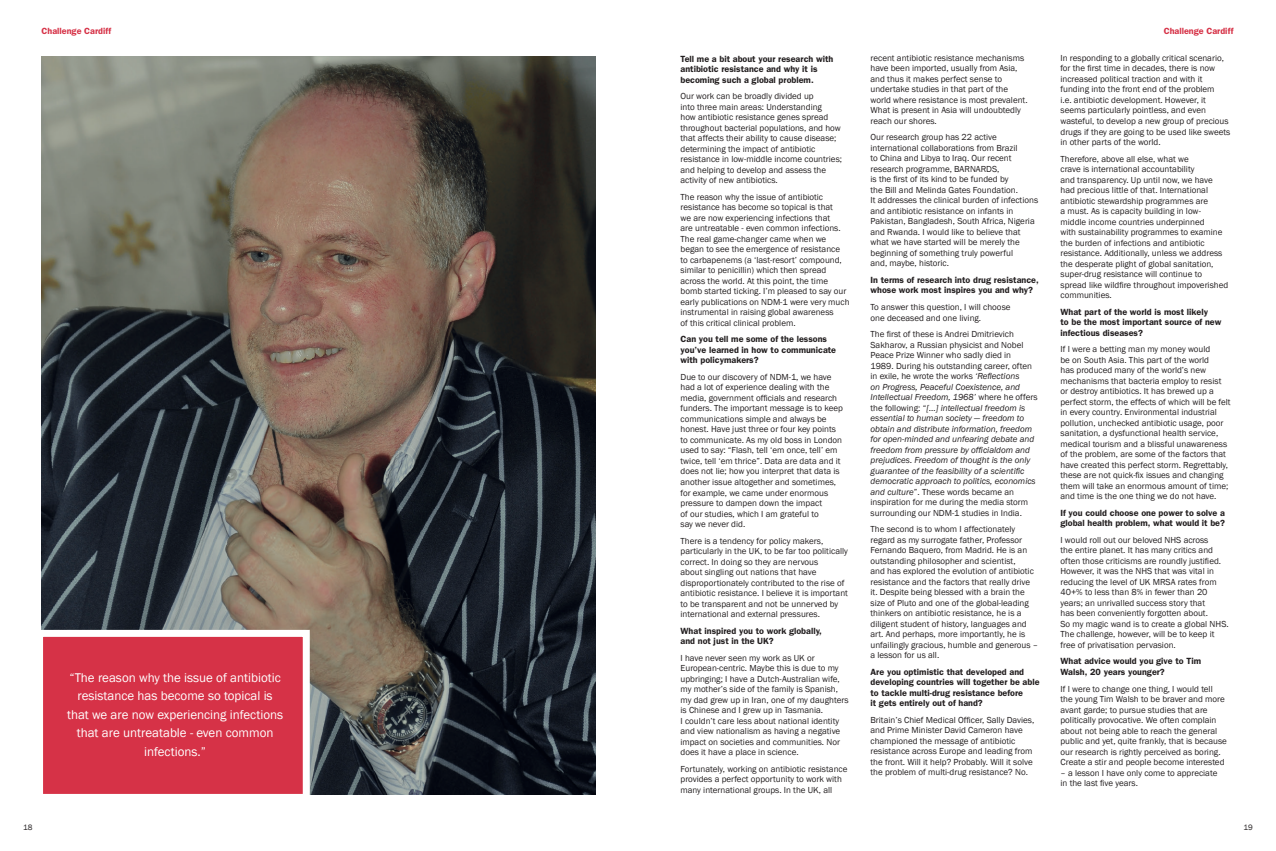
<style>
.page{position:relative;width:1276px;height:851px;background:#fff}
.page>*{position:absolute;margin:0;border:0;box-sizing:border-box;transform-origin:0 0}
.t1{font:13px/18.5px "Franklin Gothic";color:#fff;text-align:center}
.t2{font:9px/10.5px "Franklin Gothic";color:#231f20}
.t3{font:italic 9px/10.5px "Franklin Gothic";color:#231f20}
.t4{font:600 9px/10.5px "Franklin Gothic";color:#231f20}
.t5{font:600 9px "Franklin Gothic";color:#d63247}
.t6{font:8px "Franklin Gothic";color:#231f20}
.s1{font-style:normal}
</style>
<div class="page">
<img style="left:42px;top:57px;width:553px;height:737px">
<div style="left:36px;top:629px;width:274px;height:171px;background:#d63247;border:7px solid #fff"></div>
<p class="t5" style="left:42px;top:25px;width:71px">Challenge Cardiff</p>
<h1 class="t1" style="left:67px;top:668px;width:218px">“The reason why the issue of antibiotic resistance has become so topical is that we are now experiencing infections that are untreatable - even common infections.”</h1>
<p class="t4" style="left:680px;top:53px;width:154px">Tell me a bit about your research with antibiotic resistance and why it is becoming such a global problem.</p>
<p class="t2" style="left:680px;top:91px;width:163px">Our work can be broadly divided up<br>into three main areas: Understanding<br>how antibiotic resistance genes spread throughout bacterial populations, and how that affects their ability to cause disease; determining the impact of antibiotic resistance in low-middle income countries; and helping to develop and assess the activity of new antibiotics.</p>
<p class="t2" style="left:680px;top:192px;width:171px">The reason why the issue of antibiotic resistance has become so topical is that<br>we are now experiencing infections that<br>are untreatable - even common infections.<br>The real game-changer came when we began to see the emergence of resistance to carbapenems (a ‘last-resort’ compound, similar to penicillin) which then spread across the world. At this point, the time bomb started ticking. I’m pleased to say our early publications on NDM-1 were very much instrumental in raising global awareness<br>of this critical clinical problem.</p>
<p class="t4" style="left:680px;top:334px;width:157px">Can you tell me some of the lessons you’ve learned in how to communicate with policymakers?</p>
<p class="t2" style="left:680px;top:372px;width:164px">Due to our discovery of NDM-1, we have had a lot of experience dealing with the media, government officials and research funders. The important message is to keep communications simple and always be honest. Have just three or four key points to communicate. As my old boss in London used to say: “Flash, tell ‘em once, tell’ em twice, tell ‘em thrice”. Data are data and it does not lie; how you interpret that data is another issue altogether and sometimes, for example, we came under enormous pressure to dampen down the impact<br>of our studies, which I am grateful to<br>say we never did.</p>
<p class="t2" style="left:680px;top:535px;width:169px">There is a tendency for policy makers, particularly in the UK, to be far too politically correct. In doing so they are nervous<br>about singling out nations that have disproportionately contributed to the rise of antibiotic resistance. I believe it is important to be transparent and not be unnerved by international and external pressures.</p>
<p class="t4" style="left:680px;top:625px;width:143px">What inspired you to work globally, and not just in the UK?</p>
<p class="t2" style="left:680px;top:652px;width:169px">I have never seen my work as UK or European-centric. Maybe this is due to my upbringing; I have a Dutch-Australian wife, my mother’s side of the family is Spanish, my dad grew up in Iran, one of my daughters is Chinese and I grew up in Tasmania.<br>I couldn’t care less about national identity and view nationalism as having a negative impact on societies and communities. Nor does it have a place in science.</p>
<p class="t2" style="left:680px;top:763px;width:168px">Fortunately, working on antibiotic resistance provides a perfect opportunity to work with many international groups. In the UK, all</p>
<p class="t2" style="left:870px;top:53px;width:159px">recent antibiotic resistance mechanisms have been imported, usually from Asia, and thus it makes perfect sense to undertake studies in that part of the world where resistance is most prevalent.<br>What is present in Asia will undoubtedly reach our shores.</p>
<p class="t2" style="left:870px;top:132px;width:169px">Our research group has 22 active international collaborations from Brazil<br>to China and Libya to Iraq. Our recent research programme, BARNARDS,<br>is the first of its kind to be funded by<br>the Bill and Melinda Gates Foundation.<br>It addresses the clinical burden of infections and antibiotic resistance on infants in Pakistan, Bangladesh, South Africa, Nigeria and Rwanda. I would like to believe that what we have started will be merely the beginning of something truly powerful<br>and, maybe, historic.</p>
<p class="t4" style="left:870px;top:274px;width:170px">In terms of research into drug resistance, whose work most inspires you and why?</p>
<p class="t2" style="left:870px;top:302px;width:141px">To answer this question, I will choose one deceased and one living.</p>
<p class="t3" style="left:870px;top:329px;width:169px"><span class="s1">The first of these is Andrei Dmitrievich Sakharov, a Russian physicist and Nobel Peace Prize Winner who sadly died in<br>1989. During his outstanding career, often in exile, he wrote the works</span> ‘Reflections<br>on Progress, Peaceful Coexistence, and Intellectual Freedom, 1968’ <span class="s1">where he offers the following: “</span>[…] intellectual freedom is essential to human society — freedom to obtain and distribute information, freedom for open-minded and unfearing debate and freedom from pressure by officialdom and prejudices. Freedom of thought is the only guarantee of the feasibility of a scientific democratic approach to politics, economics and culture<span class="s1">”. These words became an inspiration for me during the media storm surrounding our NDM-1 studies in India.</span></p>
<p class="t2" style="left:870px;top:524px;width:169px">The second is to whom I affectionately regard as my surrogate father, Professor Fernando Baquero, from Madrid. He is an outstanding philosopher and scientist,<br>and has explored the evolution of antibiotic resistance and the factors that really drive it. Despite being blessed with a brain the size of Pluto and one of the global-leading thinkers on antibiotic resistance, he is a diligent student of history, languages and art. And perhaps, more importantly, he is unfailingly gracious, humble and generous – a lesson for us all.</p>
<p class="t4" style="left:870px;top:666px;width:171px">Are you optimistic that developed and developing countries will together be able to tackle multi-drug resistance before<br>it gets entirely out of hand?</p>
<p class="t2" style="left:870px;top:714px;width:165px">Britain’s Chief Medical Officer, Sally Davies, and Prime Minister David Cameron have championed the message of antibiotic resistance across Europe and leading from the front. Will it help? Probably. Will it solve the problem of multi-drug resistance? No.</p>
<p class="t5" style="left:1163px;top:25px;width:71px">Challenge Cardiff</p>
<p class="t2" style="left:1060px;top:53px;width:171px">In responding to a globally critical scenario, for the first time in decades, there is now increased political traction and with it funding into the front end of the problem<br>i.e. antibiotic development. However, it seems particularly pointless, and even wasteful, to develop a new group of precious drugs if they are going to be used like sweets in other parts of the world.</p>
<p class="t2" style="left:1060px;top:153px;width:169px">Therefore, above all else, what we<br>crave is international accountability<br>and transparency. Up until now, we have had precious little of that. International antibiotic stewardship programmes are<br>a must. As is capacity building in low&shy;middle income countries underpinned<br>with sustainability programmes to examine the burden of infections and antibiotic resistance. Additionally, unless we address the desperate plight of global sanitation, super-drug resistance will continue to spread like wildfire throughout impoverished communities.</p>
<p class="t4" style="left:1060px;top:306px;width:162px">What part of the world is most likely<br>to be the most important source of new infectious diseases?</p>
<p class="t2" style="left:1060px;top:344px;width:172px">If I were a betting man my money would<br>be on South Asia. This part of the world<br>has produced many of the world’s new mechanisms that bacteria employ to resist or destroy antibiotics. It has brewed up a perfect storm, the effects of which will be felt in every country. Environmental industrial pollution, unchecked antibiotic usage, poor sanitation, a dysfunctional health service, medical tourism and a blissful unawareness of the problem, are some of the factors that have created this perfect storm. Regrettably, these are not quick-fix issues and changing them will take an enormous amount of time; and time is the one thing we do not have.</p>
<p class="t4" style="left:1060px;top:507px;width:166px">If you could choose one power to solve a global health problem, what would it be?</p>
<p class="t2" style="left:1060px;top:534px;width:170px">I would roll out our beloved NHS across<br>the entire planet. It has many critics and often those criticisms are roundly justified.<br>However, it was the NHS that was vital in reducing the level of UK MRSA rates from 40+% to less than 8% in fewer than 20 years; an unrivalled success story that<br>has been conveniently forgotten about.<br>So my magic wand is to create a global NHS.<br>The challenge, however, will be to keep it free of privatisation pervasion.</p>
<p class="t4" style="left:1060px;top:655px;width:142px">What advice would you give to Tim<br>Walsh, 20 years younger?</p>
<p class="t2" style="left:1060px;top:683px;width:168px">If I were to change one thing, I would tell the young Tim Walsh to be braver and more avant garde; to pursue studies that are politically provocative. We often complain about not being able to reach the general public and yet, quite frankly, that is because our research is rightly perceived as boring.<br>Create a stir and people become interested</p>
<p class="t2" style="left:1060px;top:767px;width:158px">– a lesson I have only come to appreciate in the last five years.</p>
<p class="t6" style="left:23px;top:821px;width:11px">18</p>
<p class="t6" style="left:1243px;top:821px;width:11px">19</p>
</div>
